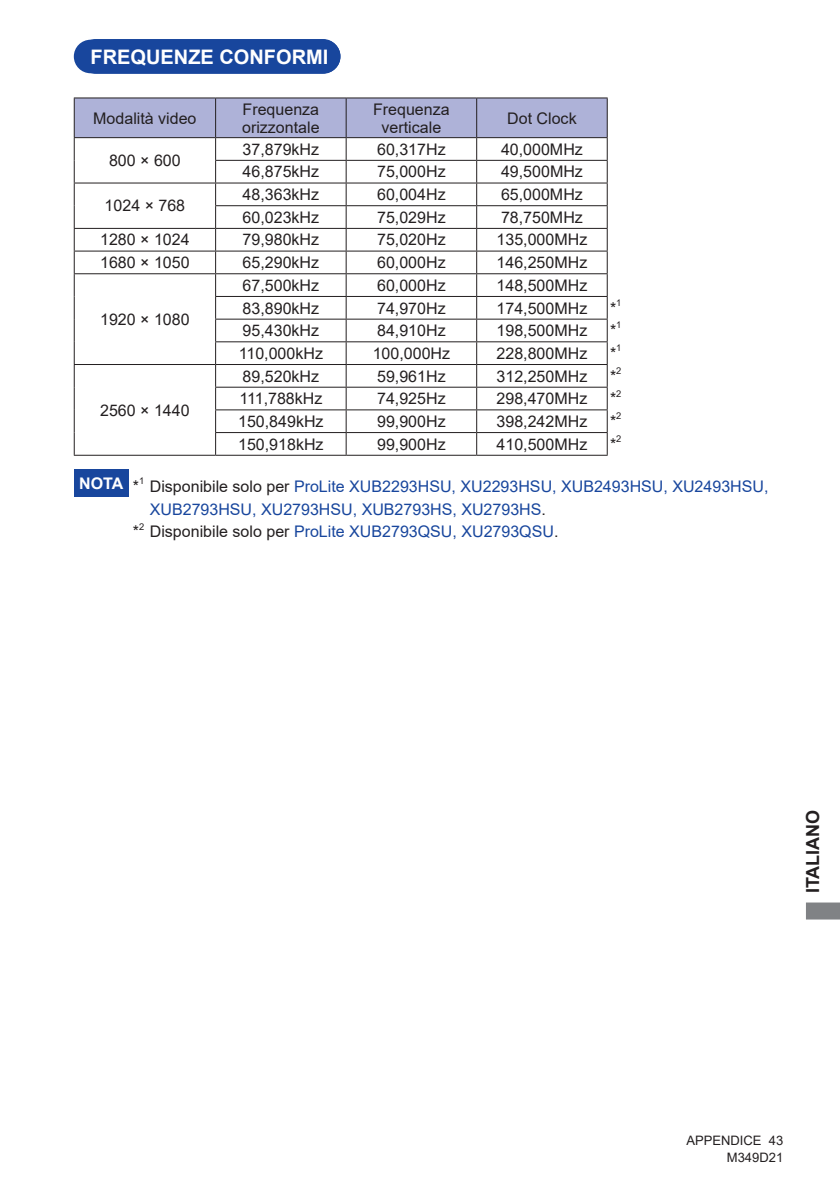
<style>
.page{position:relative;width:840px;height:1191px;background:#fff}
.page>*{position:absolute;margin:0;border:0;box-sizing:border-box;transform-origin:0 0}
.t1{font:700 20px "Arial";color:#fff}
.t2{font:700 18px "Arial";color:#231f20}
.t3{font:16px/18px "Arial";color:#231f20}
.t4{font:16px/22.6px "Arial";color:#18469d}
.t5{font:700 16px "Arial";color:#fff}
.t6{font:13px/17.2px "Arial";color:#231f20;text-align:right}
.t7{font:9.4px "Arial";color:#231f20}
.s1{color:#231f20}
</style>
<div class="page">
<svg style="left:806px;top:902px;width:33px;height:17px"></svg>
<div style="left:79px;top:40px;width:260px;height:33px;background:#18469d;border-radius:17px"></div>
<div style="left:78px;top:39px;width:262px;height:35px;border:1px solid #18469d;border-radius:17px"></div>
<div style="left:74px;top:469px;width:54px;height:28px;background:#18469d"></div>
<svg style="left:74px;top:98px;width:533px;height:357px"></svg>
<hr style="left:74px;top:455px;width:141px;height:1px;background:#231f20">
<hr style="left:215px;top:455px;width:131px;height:1px;background:#231f20">
<hr style="left:346px;top:455px;width:130px;height:1px;background:#231f20">
<hr style="left:476px;top:455px;width:131px;height:1px;background:#231f20">
<p class="t1" style="left:90px;top:42px;width:239px">FREQUENZE CONFORMI</p>
<p class="t3" style="left:93px;top:109px;width:105px">Modalità video</p>
<p class="t3" style="left:242px;top:100px;width:79px">Frequenza orizzontale</p>
<p class="t3" style="left:373px;top:100px;width:78px;text-align:center">Frequenza verticale</p>
<p class="t3" style="left:507px;top:109px;width:71px">Dot Clock</p>
<p class="t3" style="left:109px;top:151px;width:73px">800 × 600</p>
<p class="t3" style="left:242px;top:140px;width:78px">37,879kHz</p>
<p class="t3" style="left:377px;top:140px;width:70px">60,317Hz</p>
<p class="t3" style="left:500px;top:140px;width:83px">40,000MHz</p>
<p class="t3" style="left:242px;top:163px;width:78px">46,875kHz</p>
<p class="t3" style="left:377px;top:163px;width:70px">75,000Hz</p>
<p class="t3" style="left:500px;top:163px;width:83px">49,500MHz</p>
<p class="t3" style="left:105px;top:197px;width:82px">1024 × 768</p>
<p class="t3" style="left:242px;top:185px;width:78px">48,363kHz</p>
<p class="t3" style="left:377px;top:185px;width:70px">60,004Hz</p>
<p class="t3" style="left:500px;top:185px;width:83px">65,000MHz</p>
<p class="t3" style="left:242px;top:208px;width:78px">60,023kHz</p>
<p class="t3" style="left:377px;top:208px;width:70px">75,029Hz</p>
<p class="t3" style="left:500px;top:208px;width:83px">78,750MHz</p>
<p class="t3" style="left:100px;top:231px;width:91px">1280 × 1024</p>
<p class="t3" style="left:242px;top:231px;width:78px">79,980kHz</p>
<p class="t3" style="left:377px;top:231px;width:70px">75,020Hz</p>
<p class="t3" style="left:496px;top:231px;width:92px">135,000MHz</p>
<p class="t3" style="left:100px;top:253px;width:91px">1680 × 1050</p>
<p class="t3" style="left:242px;top:253px;width:78px">65,290kHz</p>
<p class="t3" style="left:377px;top:253px;width:70px">60,000Hz</p>
<p class="t3" style="left:496px;top:253px;width:92px">146,250MHz</p>
<p class="t3" style="left:100px;top:310px;width:91px">1920 × 1080</p>
<p class="t3" style="left:100px;top:401px;width:91px">2560 × 1440</p>
<p class="t3" style="left:242px;top:276px;width:78px">67,500kHz</p>
<p class="t3" style="left:377px;top:276px;width:70px">60,000Hz</p>
<p class="t3" style="left:496px;top:276px;width:92px">148,500MHz</p>
<p class="t3" style="left:242px;top:299px;width:78px">83,890kHz</p>
<p class="t3" style="left:377px;top:299px;width:70px">74,970Hz</p>
<p class="t3" style="left:496px;top:299px;width:92px">174,500MHz</p>
<p class="t3" style="left:609px;top:299px;width:8px">*</p>
<p class="t7" style="left:616px;top:296px;width:7px">1</p>
<p class="t3" style="left:242px;top:321px;width:78px">95,430kHz</p>
<p class="t3" style="left:377px;top:321px;width:70px">84,910Hz</p>
<p class="t3" style="left:496px;top:321px;width:92px">198,500MHz</p>
<p class="t3" style="left:609px;top:321px;width:8px">*</p>
<p class="t7" style="left:616px;top:319px;width:7px">1</p>
<p class="t3" style="left:238px;top:344px;width:86px">110,000kHz</p>
<p class="t3" style="left:372px;top:344px;width:79px">100,000Hz</p>
<p class="t3" style="left:496px;top:344px;width:92px">228,800MHz</p>
<p class="t3" style="left:609px;top:344px;width:8px">*</p>
<p class="t7" style="left:616px;top:341px;width:7px">1</p>
<p class="t3" style="left:242px;top:367px;width:78px">89,520kHz</p>
<p class="t3" style="left:377px;top:367px;width:70px">59,961Hz</p>
<p class="t3" style="left:496px;top:367px;width:92px">312,250MHz</p>
<p class="t3" style="left:609px;top:367px;width:8px">*</p>
<p class="t7" style="left:616px;top:364px;width:7px">2</p>
<p class="t3" style="left:239px;top:389px;width:85px">111,788kHz</p>
<p class="t3" style="left:377px;top:389px;width:70px">74,925Hz</p>
<p class="t3" style="left:496px;top:389px;width:92px">298,470MHz</p>
<p class="t3" style="left:609px;top:389px;width:8px">*</p>
<p class="t7" style="left:616px;top:387px;width:7px">2</p>
<p class="t3" style="left:238px;top:412px;width:87px">150,849kHz</p>
<p class="t3" style="left:377px;top:412px;width:70px">99,900Hz</p>
<p class="t3" style="left:496px;top:412px;width:92px">398,242MHz</p>
<p class="t3" style="left:609px;top:412px;width:8px">*</p>
<p class="t7" style="left:616px;top:409px;width:7px">2</p>
<p class="t3" style="left:238px;top:435px;width:87px">150,918kHz</p>
<p class="t3" style="left:377px;top:435px;width:70px">99,900Hz</p>
<p class="t3" style="left:496px;top:435px;width:92px">410,500MHz</p>
<p class="t3" style="left:609px;top:435px;width:8px">*</p>
<p class="t7" style="left:616px;top:432px;width:7px">2</p>
<p class="t5" style="left:79px;top:472px;width:46px">NOTA</p>
<p class="t3" style="left:133px;top:477px;width:8px">*</p>
<p class="t7" style="left:139px;top:474px;width:7px">1</p>
<p class="t4" style="left:150px;top:475px;width:620px"><span class="s1">Disponibile solo per</span> ProLite XUB2293HSU, XU2293HSU, XUB2493HSU, XU2493HSU,<br>XUB2793HSU, XU2793HSU, XUB2793HS, XU2793HS<span class="s1">.</span></p>
<p class="t3" style="left:133px;top:522px;width:8px">*</p>
<p class="t7" style="left:139px;top:520px;width:7px">2</p>
<p class="t4" style="left:150px;top:520px;width:410px"><span class="s1">Disponibile solo per</span> ProLite XUB2793QSU, XU2793QSU<span class="s1">.</span></p>
<p class="t2" style="left:799px;top:893px;width:85px;rotate:-90deg">ITALIANO</p>
<p class="t6" style="left:686px;top:1131px;width:98px">APPENDICE 43<br>M349D21</p>
</div>
